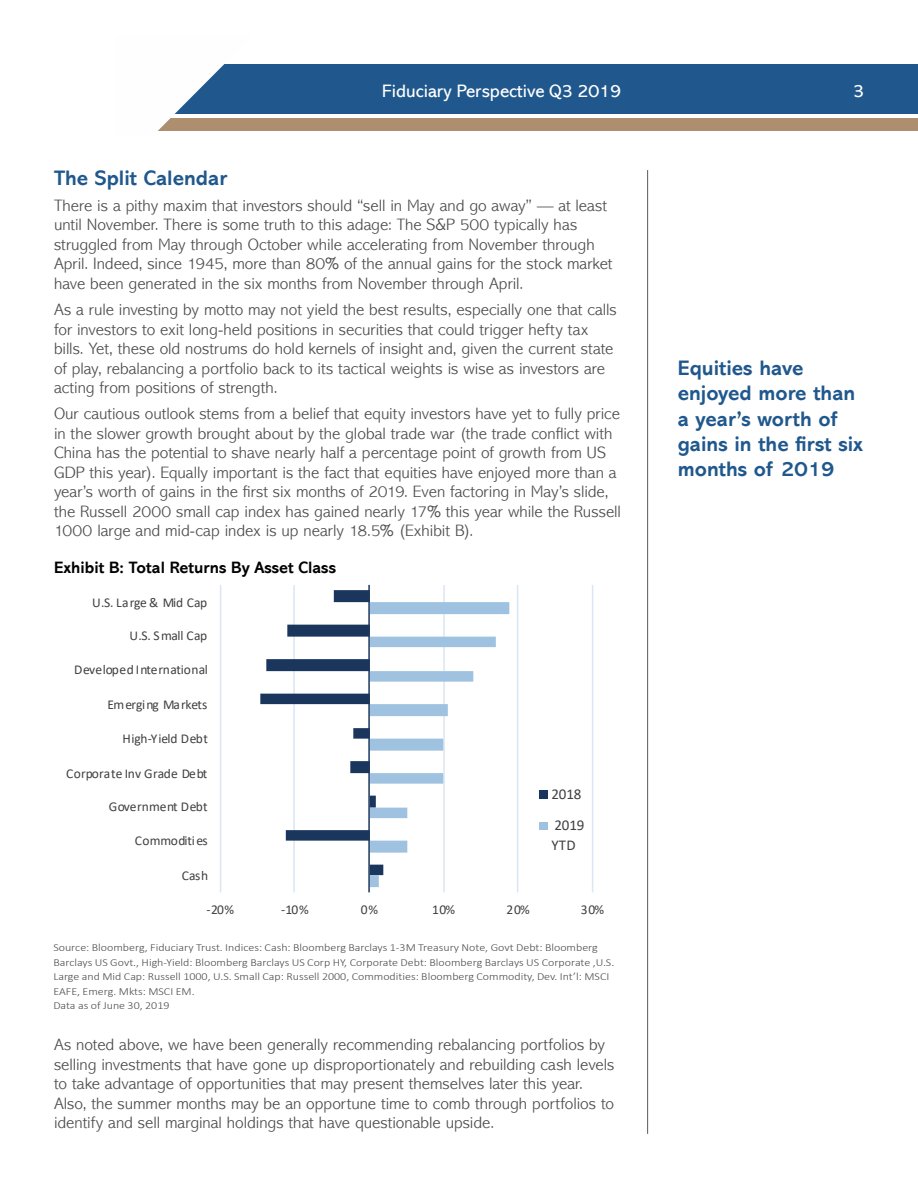
<style>
.page{position:relative;width:918px;height:1188px;background:#fff}
.page>*{position:absolute;margin:0;border:0;box-sizing:border-box;transform-origin:0 0}
.t1{font:700 21px/25.2px "Abadi MT Std";color:#20588d}
.t2{font:18px "Abadi MT Std";color:#fff}
.t3{font:300 16.5px/19.5px "Abadi MT Std";color:#4d4d4f}
.t4{font:700 16.5px "Abadi MT Std";color:#000}
.t5{font:15px/31.5px "Calibri";letter-spacing:-.005em;color:#404040}
.t6{font:13.5px "Calibri";letter-spacing:-.005em;color:#404040}
.t7{font:300 10.8px/14.4px "Calibri";color:#4d4d4f;scale:1.11 1}
</style>
<div class="page">
<div style="left:129px;top:65px;width:789px;height:49px;background:#20588d"></div>
<div style="left:129px;top:118px;width:789px;height:13px;background:#ad8f6f"></div>
<svg style="left:129px;top:64px;width:124px;height:67px"></svg>
<hr style="left:647px;top:170px;width:1px;height:964px;background:#58595b">
<hr style="left:220px;top:585px;width:1px;height:307px;background:#d9e6f4">
<hr style="left:293px;top:585px;width:2px;height:307px;background:#d9e6f4">
<hr style="left:443px;top:585px;width:2px;height:307px;background:#d9e6f4">
<hr style="left:517px;top:585px;width:1px;height:307px;background:#d9e6f4">
<hr style="left:592px;top:585px;width:1px;height:307px;background:#d9e6f4">
<svg style="left:260px;top:590px;width:249px;height:297px"></svg>
<hr style="left:368px;top:585px;width:2px;height:307px;background:#1b365d">
<div style="left:539px;top:790px;width:9px;height:9px;background:#1b365d"></div>
<div style="left:539px;top:823px;width:9px;height:7px;background:#9ec2df"></div>
<p class="t2" style="left:382px;top:81px;width:240px">Fiduciary Perspective Q3 2019</p>
<p class="t2" style="left:853px;top:81px;width:12px">3</p>
<p class="t1" style="left:54px;top:165px;width:175px">The Split Calendar</p>
<p class="t3" style="left:54px;top:196px;width:560px">There is a pithy maxim that investors should “sell in May and go away” — at least until November. There is some truth to this adage: The S&amp;P 500 typically has struggled from May through October while accelerating from November through April. Indeed, since 1945, more than 80% of the annual gains for the stock market have been generated in the six months from November through April.</p>
<p class="t3" style="left:54px;top:300px;width:564px">As a rule investing by motto may not yield the best results, especially one that calls for investors to exit long-held positions in securities that could trigger hefty tax bills. Yet, these old nostrums do hold kernels of insight and, given the current state of play, rebalancing a portfolio back to its tactical weights is wise as investors are acting from positions of strength.</p>
<p class="t3" style="left:54px;top:404px;width:569px">Our cautious outlook stems from a belief that equity investors have yet to fully price in the slower growth brought about by the global trade war (the trade conflict with China has the potential to shave nearly half a percentage point of growth from US GDP this year). Equally important is the fact that equities have enjoyed more than a year’s worth of gains in the first six months of 2019. Even factoring in May’s slide, the Russell 2000 small cap index has gained nearly 17% this year while the Russell 1000 large and mid-cap index is up nearly 18.5% (Exhibit B).</p>
<p class="t4" style="left:54px;top:558px;width:284px">Exhibit B: Total Returns By Asset Class</p>
<p class="t6" style="left:92px;top:593px;width:117px">U.S. Large &amp; Mid Cap</p>
<p class="t6" style="left:130px;top:626px;width:79px">U.S. Small Cap</p>
<p class="t6" style="left:74px;top:660px;width:135px">Developed International</p>
<p class="t6" style="left:108px;top:695px;width:101px">Emerging Markets</p>
<p class="t6" style="left:122px;top:729px;width:87px">High-Yield Debt</p>
<p class="t6" style="left:66px;top:764px;width:143px">Corporate Inv Grade Debt</p>
<p class="t6" style="left:109px;top:797px;width:101px">Government Debt</p>
<p class="t6" style="left:135px;top:831px;width:74px">Commodities</p>
<p class="t6" style="left:182px;top:866px;width:28px">Cash</p>
<p class="t5" style="left:551px;top:778px;width:35px">2018<br>2019</p>
<p class="t5" style="left:551px;top:829px;width:26px">YTD</p>
<p class="t6" style="left:207px;top:900px;width:29px">-20%</p>
<p class="t6" style="left:281px;top:900px;width:29px">-10%</p>
<p class="t6" style="left:361px;top:900px;width:19px">0%</p>
<p class="t6" style="left:432px;top:900px;width:25px">10%</p>
<p class="t6" style="left:507px;top:900px;width:25px">20%</p>
<p class="t6" style="left:581px;top:900px;width:25px">30%</p>
<p class="t7" style="left:53px;top:940px;width:507px">Source: Bloomberg, Fiduciary Trust. Indices: Cash: Bloomberg Barclays 1-3M Treasury Note, Govt Debt: Bloomberg Barclays US Govt., High-Yield: Bloomberg Barclays US Corp HY, Corporate Debt: Bloomberg Barclays US Corporate ,U.S.<br>Large and Mid Cap: Russell 1000, U.S. Small Cap: Russell 2000, Commodities: Bloomberg Commodity, Dev. Int’l: MSCI EAFE, Emerg. Mkts: MSCI EM.<br>Data as of June 30, 2019</p>
<p class="t3" style="left:54px;top:1035px;width:562px">As noted above, we have been generally recommending rebalancing portfolios by selling investments that have gone up disproportionately and rebuilding cash levels to take advantage of opportunities that may present themselves later this year.<br>Also, the summer months may be an opportune time to comb through portfolios to identify and sell marginal holdings that have questionable upside.</p>
<p class="t1" style="left:678px;top:356px;width:187px">Equities have enjoyed more than a year’s worth of gains in the first six months of 2019</p>
</div>
